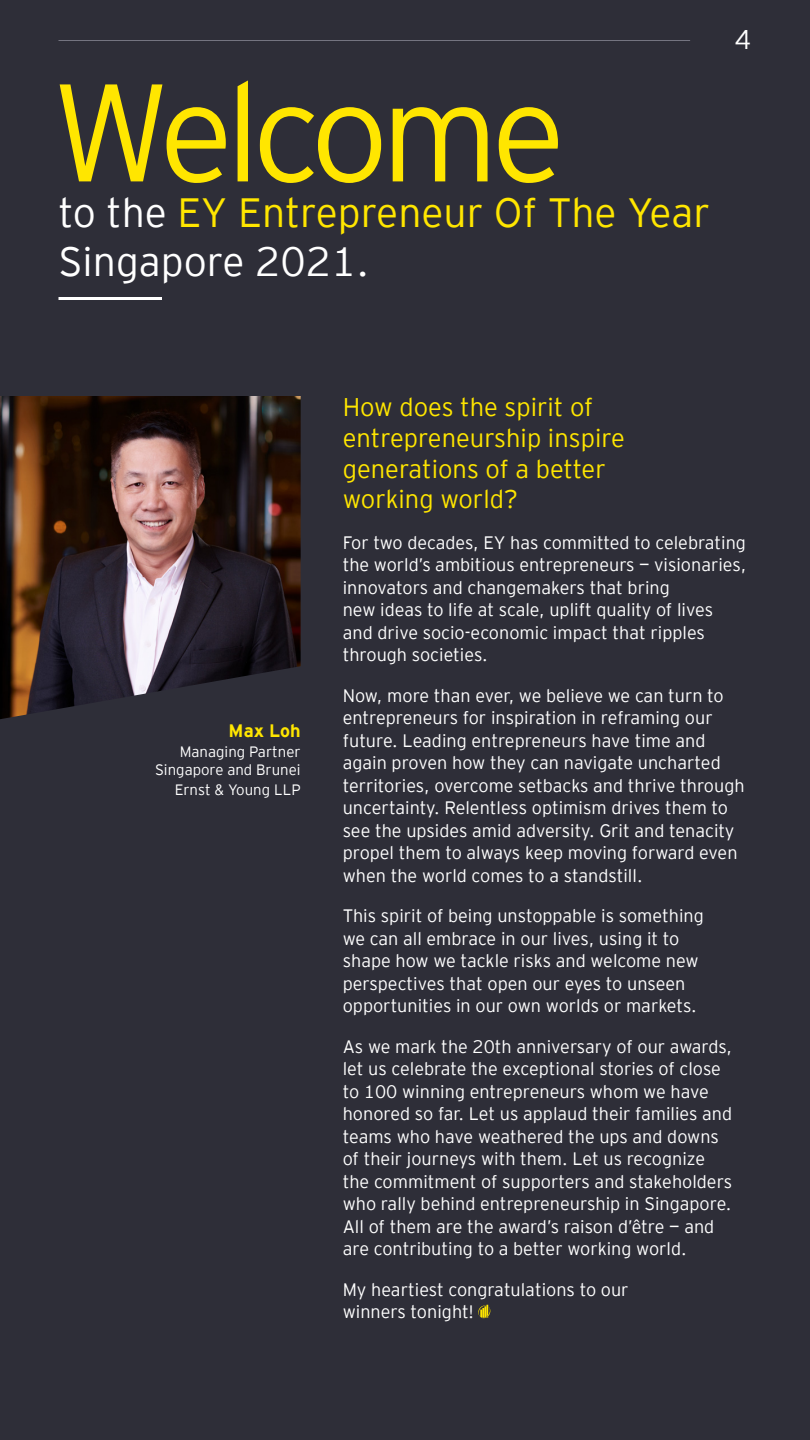
<style>
.page{position:relative;width:810px;height:1440px;background:#2e2e38}
.page>*{position:absolute;margin:0;border:0;box-sizing:border-box;transform-origin:0 0}
.t1{font:300 138.45px "EY Interstate";letter-spacing:-.06em;color:#ffe600}
.t2{font:300 40.8px/49px "EY Interstate";color:#ffe600}
.t3{font:300 27px "EY Interstate";color:#fff}
.t4{font:300 25.5px/30.6px "EY Interstate";color:#ffe600}
.t5{font:300 18px/22.5px "EY Interstate";color:#fff}
.t6{font:700 18px "EY Interstate";color:#ffe600}
.t7{font:300 15px/18px "EY Interstate";color:#fff;text-align:right}
.s1{color:#fff}
</style>
<div class="page">
<hr style="left:58px;top:40px;width:632px;height:1px;background:#747480">
<svg style="left:478px;top:1305px;width:12px;height:14px"></svg>
<img style="left:0;top:396px;width:301px;height:323px">
<hr style="left:58px;top:297px;width:104px;height:3px;background:#fff">
<h1 class="t1" style="left:52px;top:34px;width:516px">Welcome</h1>
<h2 class="t2" style="left:58px;top:186px;width:653px"><span class="s1">to the</span> EY Entrepreneur Of The Year<br><span class="s1">Singapore 2021.</span></h2>
<h3 class="t3" style="left:734px;top:20px;width:18px">4</h3>
<p class="t6" style="left:229px;top:717px;width:73px">Max Loh</p>
<p class="t7" style="left:155px;top:742px;width:147px">Managing Partner<br>Singapore and Brunei</p>
<p class="t7" style="left:175px;top:780px;width:127px">Ernst &amp; Young LLP</p>
<h3 class="t4" style="left:343px;top:391px;width:284px">How does the spirit of entrepreneurship inspire generations of a better working world?</h3>
<p class="t5" style="left:343px;top:530px;width:405px">For two decades, EY has committed to celebrating the world’s ambitious entrepreneurs — visionaries, innovators and changemakers that bring<br>new ideas to life at scale, uplift quality of lives and drive socio-economic impact that ripples through societies.</p>
<p class="t5" style="left:343px;top:683px;width:403px">Now, more than ever, we believe we can turn to entrepreneurs for inspiration in reframing our future. Leading entrepreneurs have time and again proven how they can navigate uncharted territories, overcome setbacks and thrive through uncertainty. Relentless optimism drives them to see the upsides amid adversity. Grit and tenacity propel them to always keep moving forward even when the world comes to a standstill.</p>
<p class="t5" style="left:343px;top:904px;width:363px">This spirit of being unstoppable is something we can all embrace in our lives, using it to shape how we tackle risks and welcome new perspectives that open our eyes to unseen opportunities in our own worlds or markets.</p>
<p class="t5" style="left:343px;top:1034px;width:391px">As we mark the 20th anniversary of our awards, let us celebrate the exceptional stories of close to 100 winning entrepreneurs whom we have honored so far. Let us applaud their families and teams who have weathered the ups and downs of their journeys with them. Let us recognize the commitment of supporters and stakeholders who rally behind entrepreneurship in Singapore.<br>All of them are the award’s raison d’être — and are contributing to a better working world.</p>
<p class="t5" style="left:343px;top:1277px;width:287px">My heartiest congratulations to our winners tonight!</p>
</div>
